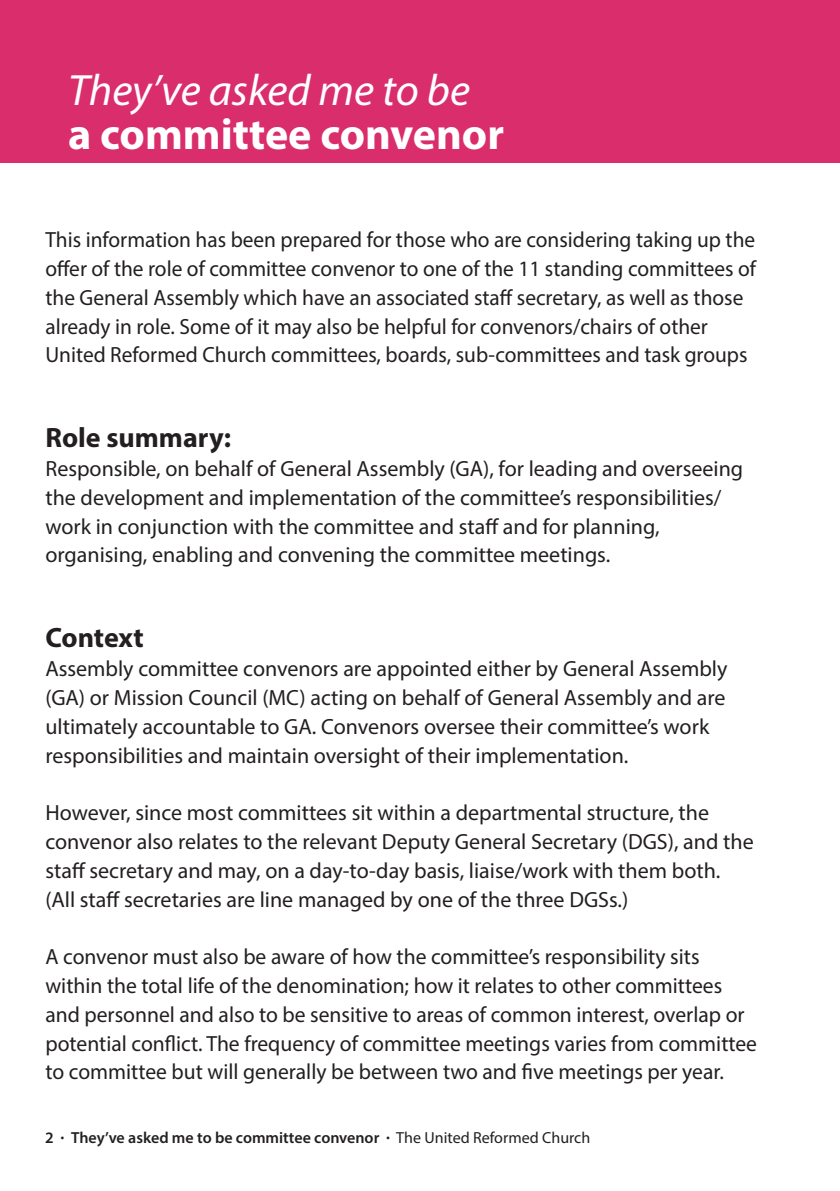
<style>
.page{position:relative;width:840px;height:1191px;background:#fff}
.page>*{position:absolute;margin:0;border:0;box-sizing:border-box;transform-origin:0 0}
.t1{font:italic 44px "Myriad Pro";color:#fff}
.t2{font:700 44px "Myriad Pro";color:#fff}
.t3{font:700 28px "Myriad Pro";color:#231f20}
.t4{font:22px/28.8px "Myriad Pro";color:#231f20}
.t5{font:600 16px "Myriad Pro";color:#231f20}
.s1{font-weight:400}
</style>
<div class="page">
<div style="left:0;top:0;width:839px;height:162px;background:#da2e6c"></div>
<h1 class="t1" style="left:68px;top:63px;width:403px">They’ve asked me to be</h1>
<h1 class="t2" style="left:68px;top:106px;width:437px">a committee convenor</h1>
<p class="t4" style="left:45px;top:225px;width:712px">This information has been prepared for those who are considering taking up the offer of the role of committee convenor to one of the 11 standing committees of the General Assembly which have an associated staff secretary, as well as those already in role. Some of it may also be helpful for convenors/chairs of other United Reformed Church committees, boards, sub-committees and task groups</p>
<p class="t3" style="left:45px;top:419px;width:187px">Role summary:</p>
<p class="t4" style="left:45px;top:454px;width:699px">Responsible, on behalf of General Assembly (GA), for leading and overseeing the development and implementation of the committee’s responsibilities/ work in conjunction with the committee and staff and for planning, organising, enabling and convening the committee meetings.</p>
<p class="t3" style="left:45px;top:619px;width:100px">Context</p>
<p class="t4" style="left:45px;top:654px;width:683px">Assembly committee convenors are appointed either by General Assembly (GA) or Mission Council (MC) acting on behalf of General Assembly and are ultimately accountable to GA. Convenors oversee their committee’s work responsibilities and maintain oversight of their implementation.</p>
<p class="t4" style="left:45px;top:798px;width:709px">However, since most committees sit within a departmental structure, the convenor also relates to the relevant Deputy General Secretary (DGS), and the staff secretary and may, on a day-to-day basis, liaise/work with them both. (All staff secretaries are line managed by one of the three DGSs.)</p>
<p class="t4" style="left:45px;top:942px;width:712px">A convenor must also be aware of how the committee’s responsibility sits within the total life of the denomination; how it relates to other committees and personnel and also to be sensitive to areas of common interest, overlap or potential conflict. The frequency of committee meetings varies from committee to committee but will generally be between two and five meetings per year.</p>
<p class="t5" style="left:45px;top:1127px;width:546px">2 · They’ve asked me to be committee convenor · <span class="s1">The United Reformed Church</span></p>
</div>
